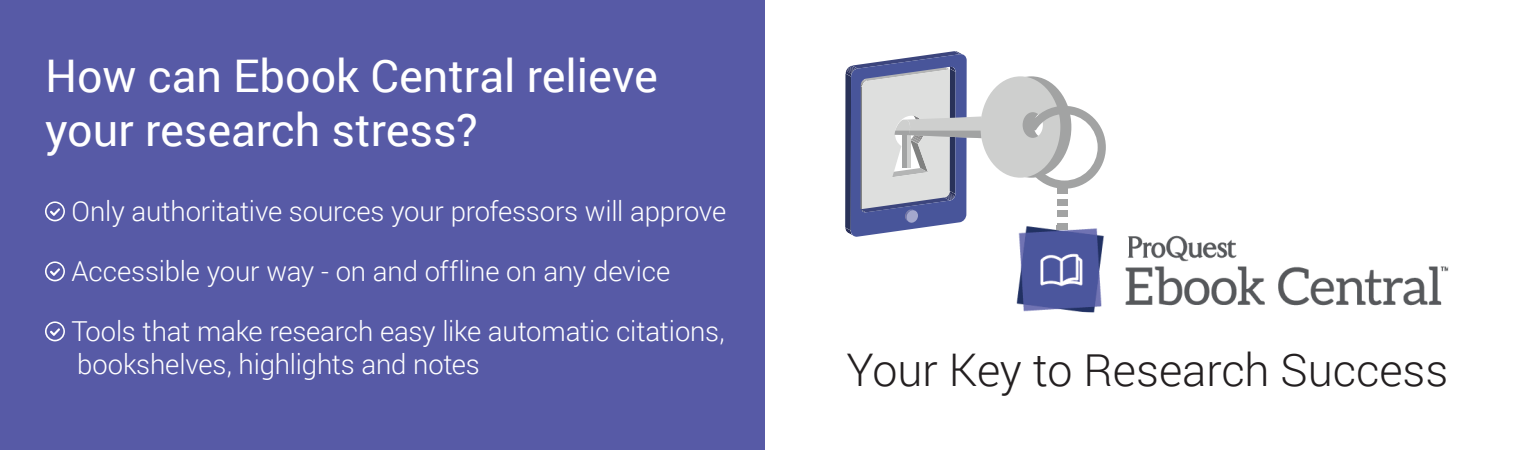
<style>
.page{position:relative;width:1530px;height:450px;background:#fff}
.page>*{position:absolute;margin:0;border:0;box-sizing:border-box;transform-origin:0 0}
.t1{font:45px/54px "Roboto";color:#fff}
.t2{font:300 45px "Roboto";color:#231f20}
.t3{font:300 27.5px/60px "Roboto";letter-spacing:-.005em;color:#fff}
</style>
<div class="page">
<div style="left:0;top:0;width:765px;height:450px;background:#575aa6"></div>
<svg style="left:45px;top:201px;width:20px;height:20px"></svg>
<svg style="left:45px;top:261px;width:20px;height:20px"></svg>
<svg style="left:45px;top:321px;width:20px;height:20px"></svg>
<img style="left:1017px;top:235px;width:431px;height:77px">
<svg style="left:845px;top:51px;width:261px;height:186px"></svg>
<p class="t1" style="left:45px;top:47px;width:614px">How can Ebook Central relieve your research stress?</p>
<p class="t3" style="left:72px;top:181px;width:656px">Only authoritative sources your professors will approve<br>Accessible your way - on and offline on any device<br>Tools that make research easy like automatic citations,</p>
<p class="t3" style="left:77px;top:334px;width:404px">bookshelves, highlights and notes</p>
<p class="t2" style="left:847px;top:339px;width:603px">Your Key to Research Success</p>
</div>
